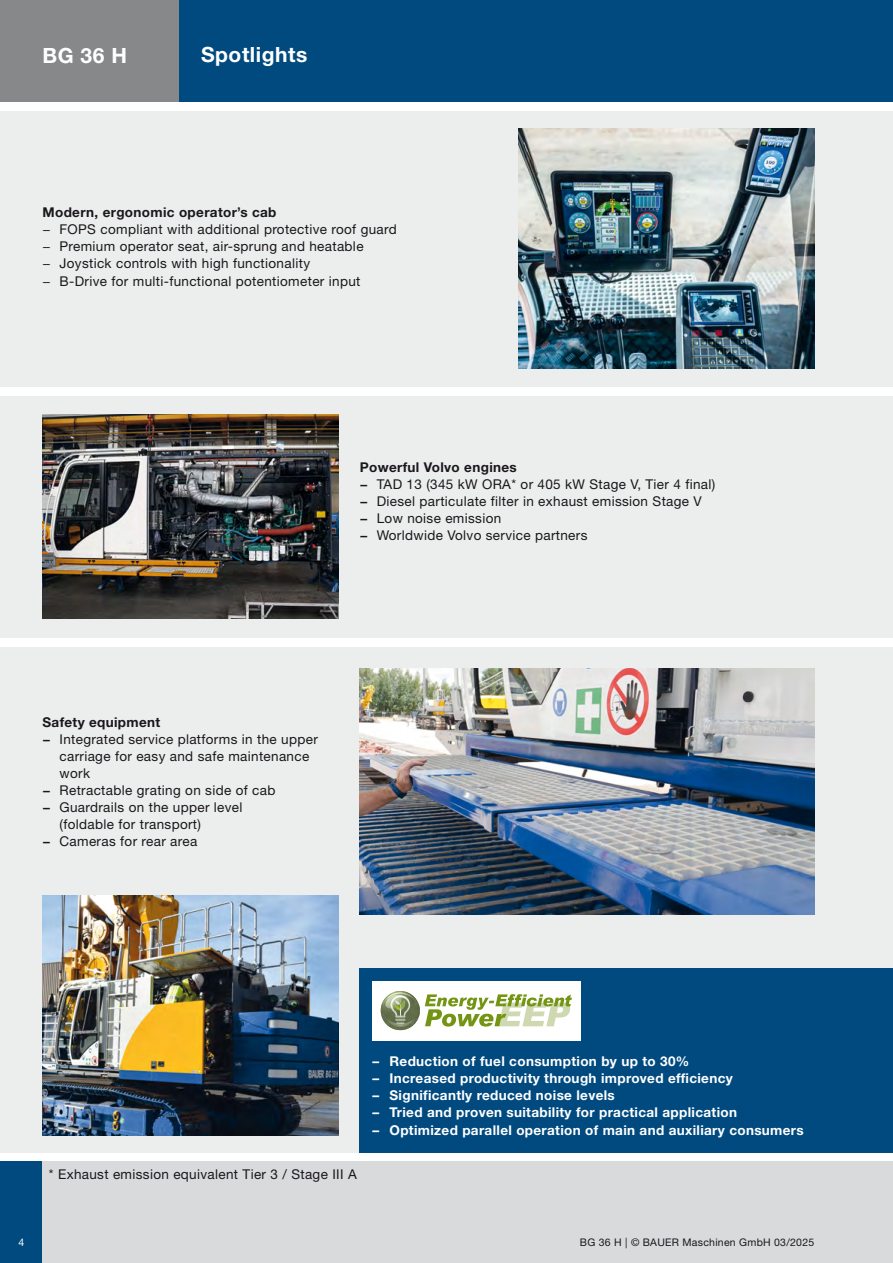
<style>
.page{position:relative;width:893px;height:1263px;background:#fff}
.page>*{position:absolute;margin:0;border:0;box-sizing:border-box;transform-origin:0 0}
.t1{font:700 21px "Helvetica Neue LT Pro";letter-spacing:.025em;color:#fff}
.t2{font:13.5px/17px "Helvetica Neue LT Pro";letter-spacing:.025em;color:#1a171c}
.t3{font:700 13.5px "Helvetica Neue LT Pro";letter-spacing:.025em;color:#fff}
.t4{font:700 13.5px "Helvetica Neue LT Pro";letter-spacing:.025em;color:#1a171c}
.t5{font:10.5px "Helvetica Neue LT Pro";letter-spacing:.025em;color:#1a171c}
.t6{font:10.5px "Helvetica Neue LT Pro";color:#fff}
.s1{font-weight:700}
</style>
<div class="page">
<div style="left:0;top:111px;width:893px;height:1041px;background:#eceded"></div>
<div style="left:0;top:638px;width:893px;height:8px;background:#fff"></div>
<div style="left:0;top:387px;width:893px;height:8px;background:#fff"></div>
<div style="left:360px;top:968px;width:533px;height:184px;background:#004a80"></div>
<div style="left:372px;top:981px;width:208px;height:59px;background:#fff"></div>
<img style="left:381px;top:991px;width:39px;height:39px;border-radius:19px">
<img style="left:382px;top:992px;width:37px;height:37px">
<img style="left:385px;top:1017px;width:31px;height:10px">
<img style="left:384px;top:995px;width:6px;height:14px">
<img style="left:390px;top:995px;width:20px;height:31px">
<svg style="left:425px;top:994px;width:147px;height:32px"></svg>
<div style="left:0;top:1161px;width:43px;height:102px;background:#004a80"></div>
<div style="left:43px;top:1161px;width:850px;height:102px;background:#d9dadb"></div>
<div style="left:0;top:0;width:180px;height:102px;background:#87888a"></div>
<div style="left:180px;top:0;width:713px;height:102px;background:#004a80"></div>
<img style="left:360px;top:668px;width:454px;height:246px">
<img style="left:43px;top:415px;width:295px;height:204px">
<img style="left:43px;top:895px;width:295px;height:240px">
<img style="left:518px;top:129px;width:296px;height:240px">
<h1 class="t1" style="left:43px;top:42px;width:86px">BG 36 H</h1>
<h1 class="t1" style="left:201px;top:41px;width:108px">Spotlights</h1>
<p class="t4" style="left:43px;top:204px;width:235px">Modern, ergonomic operator’s cab</p>
<p class="t2" style="left:43px;top:221px;width:356px">− FOPS compliant with additional protective roof guard − Premium operator seat, air-sprung and heatable<br>− Joystick controls with high functionality<br>− B-Drive for multi-functional potentiometer input</p>
<p class="t2" style="left:360px;top:458px;width:357px"><span class="s1">Powerful Volvo engines<br>−</span> TAD 13 (345 kW ORA* or 405 kW Stage V, Tier 4 final) <span class="s1">−</span> Diesel particulate filter in exhaust emission Stage V<br><span class="s1">−</span> Low noise emission<br><span class="s1">−</span> Worldwide Volvo service partners</p>
<p class="t4" style="left:43px;top:714px;width:119px">Safety equipment</p>
<p class="t2" style="left:43px;top:731px;width:277px"><span class="s1">−</span> Integrated service platforms in the upper</p>
<p class="t2" style="left:60px;top:748px;width:251px">carriage for easy and safe maintenance</p>
<p class="t2" style="left:60px;top:765px;width:32px">work</p>
<p class="t2" style="left:43px;top:782px;width:234px"><span class="s1">−</span> Retractable grating on side of cab</p>
<p class="t2" style="left:43px;top:799px;width:201px"><span class="s1">−</span> Guardrails on the upper level</p>
<p class="t2" style="left:60px;top:816px;width:143px">(foldable for transport)</p>
<p class="t2" style="left:43px;top:833px;width:156px"><span class="s1">−</span> Cameras for rear area</p>
<p class="t6" style="left:18px;top:1236px;width:7px">4</p>
<p class="t2" style="left:49px;top:1165px;width:309px">* Exhaust emission equivalent Tier 3 / Stage III A</p>
<p class="t3" style="left:372px;top:1053px;width:318px">– Reduction of fuel consumption by up to 30%</p>
<p class="t3" style="left:372px;top:1070px;width:362px">– Increased productivity through improved efficiency</p>
<p class="t3" style="left:372px;top:1087px;width:244px">– Significantly reduced noise levels</p>
<p class="t3" style="left:372px;top:1104px;width:366px">– Tried and proven suitability for practical application</p>
<p class="t3" style="left:372px;top:1121px;width:433px">– Optimized parallel operation of main and auxiliary consumers</p>
<p class="t5" style="left:580px;top:1236px;width:236px">BG 36 H | © BAUER Maschinen GmbH 03/2025</p>
</div>
